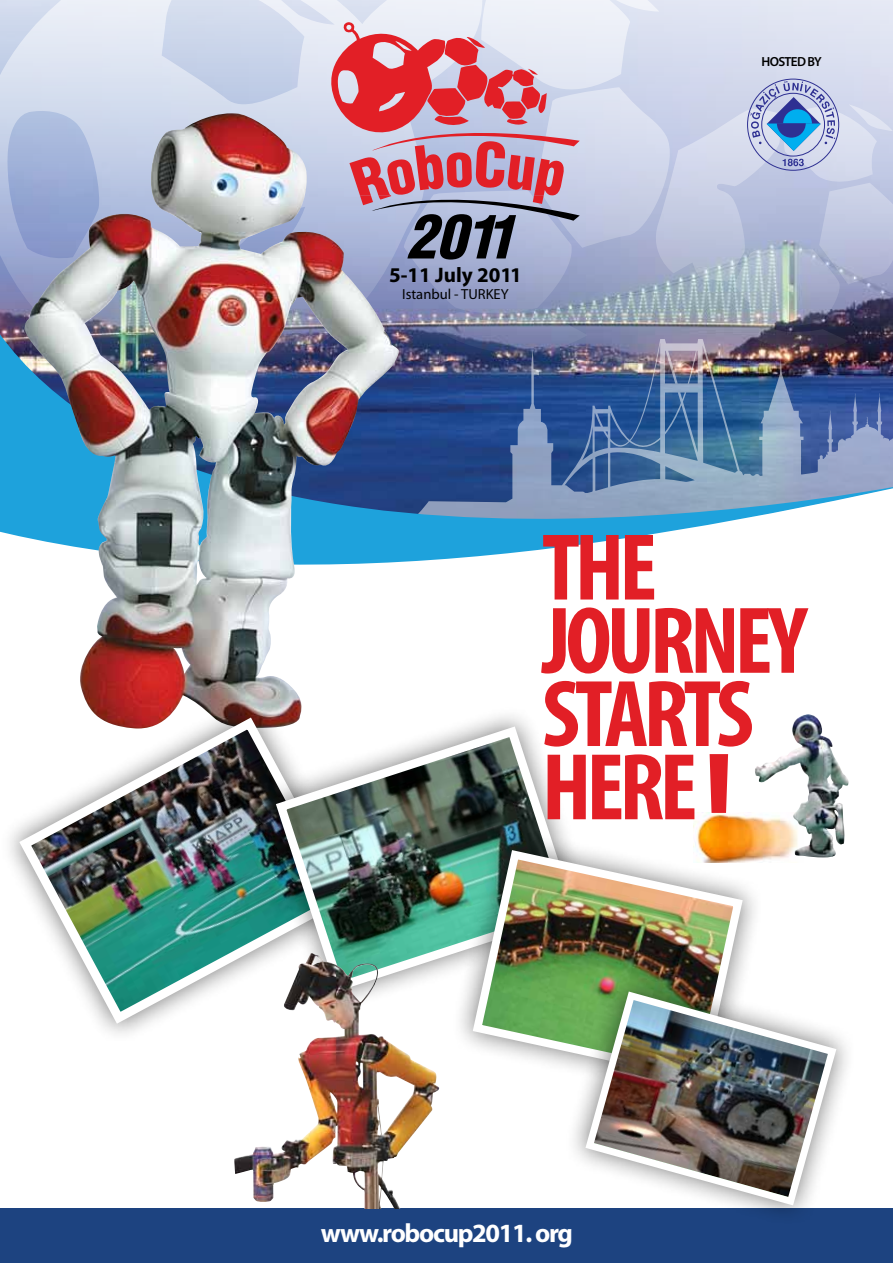
<style>
.page{position:relative;width:893px;height:1263px;background:#fff}
.page>*{position:absolute;margin:0;border:0;box-sizing:border-box;transform-origin:0 0}
.t1{font:700 condensed 95.7px/73.2px "Myriad Pro";letter-spacing:-.05em;color:#e21f26}
.t2{font:700 26.4px "Myriad Pro";letter-spacing:-.05em;color:#fff}
.t3{font:700 21px "Myriad Pro";color:#000}
.t4{font:14.55px "Myriad Pro";color:#000}
.t5{font:600 13.2px "Myriad Pro";letter-spacing:-.05em;color:#000}
</style>
<div class="page">
<svg style="left:0;top:0;width:893px;height:301px;background:#c8d0e4"></svg>
<svg style="left:319px;top:21px;width:261px;height:239px;background:#c38fa0"></svg>
<img style="left:0;top:301px;width:893px;height:261px">
<img style="left:24px;top:113px;width:375px;height:579px">
<div style="left:0;top:1209px;width:893px;height:54px;background:#1d4380"></div>
<svg style="left:747px;top:79px;width:92px;height:92px;background:#9fb2d9"></svg>
<div style="left:0;top:692px;width:365px;height:348px;background:#000;opacity:.5"></div>
<img style="left:13px;top:711px;width:237px;height:319px">
<div style="left:250px;top:701px;width:343px;height:308px;background:#000;opacity:.5"></div>
<img style="left:271px;top:721px;width:310px;height:276px">
<img style="left:234px;top:953px;width:166px;height:256px">
<img style="left:755px;top:714px;width:94px;height:143px">
<svg style="left:710px;top:754px;width:18px;height:59px"></svg>
<img style="left:694px;top:813px;width:110px;height:47px">
<div style="left:447px;top:825px;width:314px;height:274px;background:#000;opacity:.5"></div>
<img style="left:468px;top:845px;width:279px;height:241px">
<div style="left:560px;top:966px;width:294px;height:257px;background:#000;opacity:.5"></div>
<img style="left:581px;top:987px;width:260px;height:223px">
<p class="t3" style="left:389px;top:261px;width:134px">5-11 July 2011</p>
<p class="t4" style="left:402px;top:285px;width:108px">Istanbul - TURKEY</p>
<p class="t5" style="left:761px;top:53px;width:62px">HOSTED BY</p>
<p class="t1" style="left:542px;top:529px;width:267px">THE<br>JOURNEY<br>STARTS<br>HERE</p>
<p class="t2" style="left:321px;top:1215px;width:254px">www.robocup2011. org</p>
</div>
